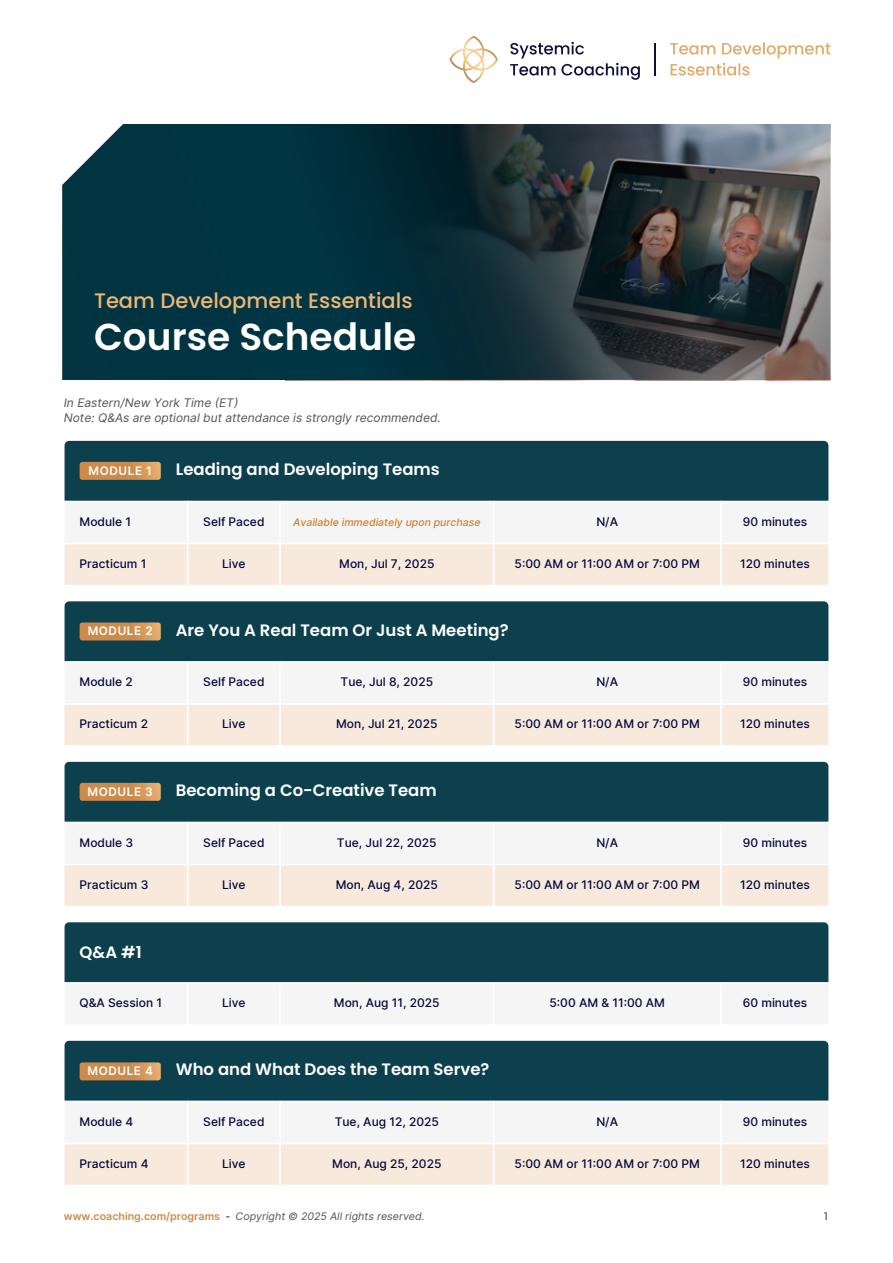
<style>
.page{position:relative;width:893px;height:1263px;background:#fff}
.page>*{position:absolute;margin:0;border:0;box-sizing:border-box;transform-origin:0 0}
.t1{font:600 37.5px "Poppins";color:#fff}
.t2{font:500 21px "Poppins";color:#edb675}
.t3{font:600 16.5px "Poppins";color:#fff}
.t4{font:500 12px "Inter";color:#06063c}
.t5{font:italic 12px/15px "Inter";color:#545454}
.t6{font:600 11.7px "Inter";letter-spacing:.05em;color:#fff}
.t7{font:italic 10.5px "Inter";color:#545454}
.t8{font:italic 500 10.5px "Inter";color:#d07f2c}
.t9{font:10.5px "Roboto";color:#444}
.s1{font-weight:600;font-style:normal;color:#cd8b4b}
.s2{font-weight:600;font-style:normal}
</style>
<div class="page">
<svg style="left:62px;top:124px;width:768px;height:256px;background:#1f3c44"></svg>
<svg style="left:670px;top:42px;width:160px;height:34px"></svg>
<hr style="left:654px;top:43px;width:2px;height:32px;background:#0f0f3d">
<svg style="left:510px;top:42px;width:130px;height:38px"></svg>
<svg style="left:449px;top:36px;width:49px;height:47px"></svg>
<div style="left:64px;top:440px;width:765px;height:61px;background:#0d404d"></div>
<svg style="left:80px;top:462px;width:81px;height:18px"></svg>
<div style="left:720px;top:501px;width:110px;height:43px;background:#f5f5f5"></div>
<div style="left:493px;top:501px;width:229px;height:43px;background:#f5f5f5"></div>
<div style="left:279px;top:501px;width:215px;height:43px;background:#f5f5f5"></div>
<div style="left:63px;top:501px;width:125px;height:43px;background:#f5f5f5"></div>
<div style="left:720px;top:543px;width:110px;height:43px;background:#f7eadd;border:2px solid #fff"></div>
<div style="left:493px;top:543px;width:229px;height:43px;background:#f7eadd;border:2px solid #fff"></div>
<div style="left:279px;top:543px;width:215px;height:43px;background:#f7eadd;border:2px solid #fff"></div>
<div style="left:63px;top:543px;width:125px;height:43px;background:#f7eadd;border:2px solid #fff"></div>
<div style="left:187px;top:501px;width:94px;height:43px;background:#f5f5f5"></div>
<div style="left:187px;top:543px;width:94px;height:43px;background:#f7eadd;border:2px solid #fff"></div>
<div style="left:64px;top:601px;width:765px;height:60px;background:#0d404d"></div>
<svg style="left:80px;top:622px;width:81px;height:18px"></svg>
<div style="left:720px;top:661px;width:110px;height:44px;background:#f5f5f5;border:2px solid #fff"></div>
<div style="left:493px;top:661px;width:229px;height:44px;background:#f5f5f5;border:2px solid #fff"></div>
<div style="left:279px;top:661px;width:215px;height:44px;background:#f5f5f5;border:2px solid #fff"></div>
<div style="left:63px;top:661px;width:125px;height:44px;background:#f5f5f5;border:2px solid #fff"></div>
<div style="left:720px;top:703px;width:110px;height:44px;background:#f7eadd;border:2px solid #fff"></div>
<div style="left:493px;top:703px;width:229px;height:44px;background:#f7eadd;border:2px solid #fff"></div>
<div style="left:279px;top:703px;width:215px;height:44px;background:#f7eadd;border:2px solid #fff"></div>
<div style="left:63px;top:703px;width:125px;height:44px;background:#f7eadd;border:2px solid #fff"></div>
<div style="left:187px;top:661px;width:94px;height:44px;background:#f5f5f5;border:2px solid #fff"></div>
<div style="left:187px;top:703px;width:94px;height:44px;background:#f7eadd;border:2px solid #fff"></div>
<div style="left:64px;top:761px;width:765px;height:61px;background:#0d404d"></div>
<svg style="left:80px;top:783px;width:81px;height:18px"></svg>
<div style="left:720px;top:822px;width:110px;height:43px;background:#f5f5f5"></div>
<div style="left:493px;top:822px;width:229px;height:43px;background:#f5f5f5"></div>
<div style="left:279px;top:822px;width:215px;height:43px;background:#f5f5f5"></div>
<div style="left:63px;top:822px;width:125px;height:43px;background:#f5f5f5"></div>
<div style="left:720px;top:864px;width:110px;height:43px;background:#f7eadd;border:2px solid #fff"></div>
<div style="left:493px;top:864px;width:229px;height:43px;background:#f7eadd;border:2px solid #fff"></div>
<div style="left:279px;top:864px;width:215px;height:43px;background:#f7eadd;border:2px solid #fff"></div>
<div style="left:63px;top:864px;width:125px;height:43px;background:#f7eadd;border:2px solid #fff"></div>
<div style="left:187px;top:822px;width:94px;height:43px;background:#f5f5f5"></div>
<div style="left:187px;top:864px;width:94px;height:43px;background:#f7eadd;border:2px solid #fff"></div>
<div style="left:64px;top:922px;width:765px;height:60px;background:#0d404d"></div>
<div style="left:720px;top:982px;width:110px;height:44px;background:#f5f5f5;border:2px solid #fff"></div>
<div style="left:493px;top:982px;width:229px;height:44px;background:#f5f5f5;border:2px solid #fff"></div>
<div style="left:279px;top:982px;width:215px;height:44px;background:#f5f5f5;border:2px solid #fff"></div>
<div style="left:63px;top:982px;width:125px;height:44px;background:#f5f5f5;border:2px solid #fff"></div>
<div style="left:187px;top:982px;width:94px;height:44px;background:#f5f5f5;border:2px solid #fff"></div>
<div style="left:64px;top:1040px;width:765px;height:61px;background:#0d404d"></div>
<svg style="left:80px;top:1062px;width:81px;height:18px"></svg>
<div style="left:720px;top:1101px;width:110px;height:43px;background:#f5f5f5"></div>
<div style="left:493px;top:1101px;width:229px;height:43px;background:#f5f5f5"></div>
<div style="left:279px;top:1101px;width:215px;height:43px;background:#f5f5f5"></div>
<div style="left:63px;top:1101px;width:125px;height:43px;background:#f5f5f5"></div>
<div style="left:720px;top:1143px;width:110px;height:43px;background:#f7eadd;border:2px solid #fff"></div>
<div style="left:493px;top:1143px;width:229px;height:43px;background:#f7eadd;border:2px solid #fff"></div>
<div style="left:279px;top:1143px;width:215px;height:43px;background:#f7eadd;border:2px solid #fff"></div>
<div style="left:63px;top:1143px;width:125px;height:43px;background:#f7eadd;border:2px solid #fff"></div>
<div style="left:187px;top:1101px;width:94px;height:43px;background:#f5f5f5"></div>
<div style="left:187px;top:1143px;width:94px;height:43px;background:#f7eadd;border:2px solid #fff"></div>
<h2 class="t2" style="left:94px;top:288px;width:320px">Team Development Essentials</h2>
<h1 class="t1" style="left:94px;top:315px;width:324px">Course Schedule</h1>
<p class="t5" style="left:64px;top:395px;width:379px">In Eastern/New York Time (ET)<br>Note: Q&amp;As are optional but attendance is strongly recommended.</p>
<p class="t6" style="left:89px;top:462px;width:65px">MODULE 1</p>
<h3 class="t3" style="left:176px;top:460px;width:266px">Leading and Developing Teams</h3>
<p class="t4" style="left:80px;top:513px;width:53px">Module 1</p>
<p class="t8" style="left:293px;top:514px;width:189px">Available immediately upon purchase</p>
<p class="t4" style="left:596px;top:512px;width:23px">N/A</p>
<p class="t4" style="left:743px;top:512px;width:66px">90 minutes</p>
<p class="t4" style="left:80px;top:555px;width:68px">Practicum 1</p>
<p class="t4" style="left:339px;top:554px;width:97px">Mon, Jul 7, 2025</p>
<p class="t4" style="left:515px;top:554px;width:187px">5:00 AM or 11:00 AM or 7:00 PM</p>
<p class="t4" style="left:740px;top:554px;width:71px">120 minutes</p>
<p class="t4" style="left:203px;top:513px;width:63px">Self Paced</p>
<p class="t4" style="left:222px;top:555px;width:25px">Live</p>
<p class="t6" style="left:88px;top:623px;width:66px">MODULE 2</p>
<h3 class="t3" style="left:176px;top:620px;width:334px">Are You A Real Team Or Just A Meeting?</h3>
<p class="t4" style="left:80px;top:673px;width:55px">Module 2</p>
<p class="t4" style="left:341px;top:673px;width:94px">Tue, Jul 8, 2025</p>
<p class="t4" style="left:596px;top:673px;width:23px">N/A</p>
<p class="t4" style="left:743px;top:673px;width:66px">90 minutes</p>
<p class="t4" style="left:80px;top:715px;width:70px">Practicum 2</p>
<p class="t4" style="left:336px;top:715px;width:103px">Mon, Jul 21, 2025</p>
<p class="t4" style="left:515px;top:715px;width:187px">5:00 AM or 11:00 AM or 7:00 PM</p>
<p class="t4" style="left:740px;top:715px;width:71px">120 minutes</p>
<p class="t4" style="left:203px;top:673px;width:63px">Self Paced</p>
<p class="t4" style="left:222px;top:715px;width:25px">Live</p>
<p class="t6" style="left:88px;top:783px;width:67px">MODULE 3</p>
<h3 class="t3" style="left:176px;top:781px;width:262px">Becoming a Co-Creative Team</h3>
<p class="t4" style="left:80px;top:834px;width:55px">Module 3</p>
<p class="t4" style="left:337px;top:833px;width:101px">Tue, Jul 22, 2025</p>
<p class="t4" style="left:596px;top:833px;width:23px">N/A</p>
<p class="t4" style="left:743px;top:833px;width:66px">90 minutes</p>
<p class="t4" style="left:80px;top:876px;width:70px">Practicum 3</p>
<p class="t4" style="left:336px;top:875px;width:104px">Mon, Aug 4, 2025</p>
<p class="t4" style="left:515px;top:875px;width:187px">5:00 AM or 11:00 AM or 7:00 PM</p>
<p class="t4" style="left:740px;top:875px;width:71px">120 minutes</p>
<p class="t4" style="left:203px;top:834px;width:63px">Self Paced</p>
<p class="t4" style="left:222px;top:876px;width:25px">Live</p>
<h3 class="t3" style="left:80px;top:942px;width:64px">Q&amp;A #1</h3>
<p class="t4" style="left:80px;top:994px;width:84px">Q&amp;A Session 1</p>
<p class="t4" style="left:222px;top:994px;width:25px">Live</p>
<p class="t4" style="left:334px;top:994px;width:107px">Mon, Aug 11, 2025</p>
<p class="t4" style="left:549px;top:994px;width:117px">5:00 AM &amp; 11:00 AM</p>
<p class="t4" style="left:743px;top:994px;width:66px">60 minutes</p>
<p class="t6" style="left:87px;top:1062px;width:67px">MODULE 4</p>
<h3 class="t3" style="left:176px;top:1060px;width:315px">Who and What Does the Team Serve?</h3>
<p class="t4" style="left:80px;top:1113px;width:55px">Module 4</p>
<p class="t4" style="left:335px;top:1112px;width:106px">Tue, Aug 12, 2025</p>
<p class="t4" style="left:596px;top:1112px;width:23px">N/A</p>
<p class="t4" style="left:743px;top:1112px;width:66px">90 minutes</p>
<p class="t4" style="left:80px;top:1155px;width:70px">Practicum 4</p>
<p class="t4" style="left:332px;top:1154px;width:111px">Mon, Aug 25, 2025</p>
<p class="t4" style="left:515px;top:1154px;width:187px">5:00 AM or 11:00 AM or 7:00 PM</p>
<p class="t4" style="left:740px;top:1154px;width:71px">120 minutes</p>
<p class="t4" style="left:203px;top:1113px;width:63px">Self Paced</p>
<p class="t4" style="left:222px;top:1155px;width:25px">Live</p>
<p class="t7" style="left:64px;top:1209px;width:362px"><span class="s1">www.coaching.com/programs</span> <span class="s2">-</span> Copyright © 2025 All rights reserved.</p>
<p class="t9" style="left:823px;top:1209px;width:7px">1</p>
</div>
